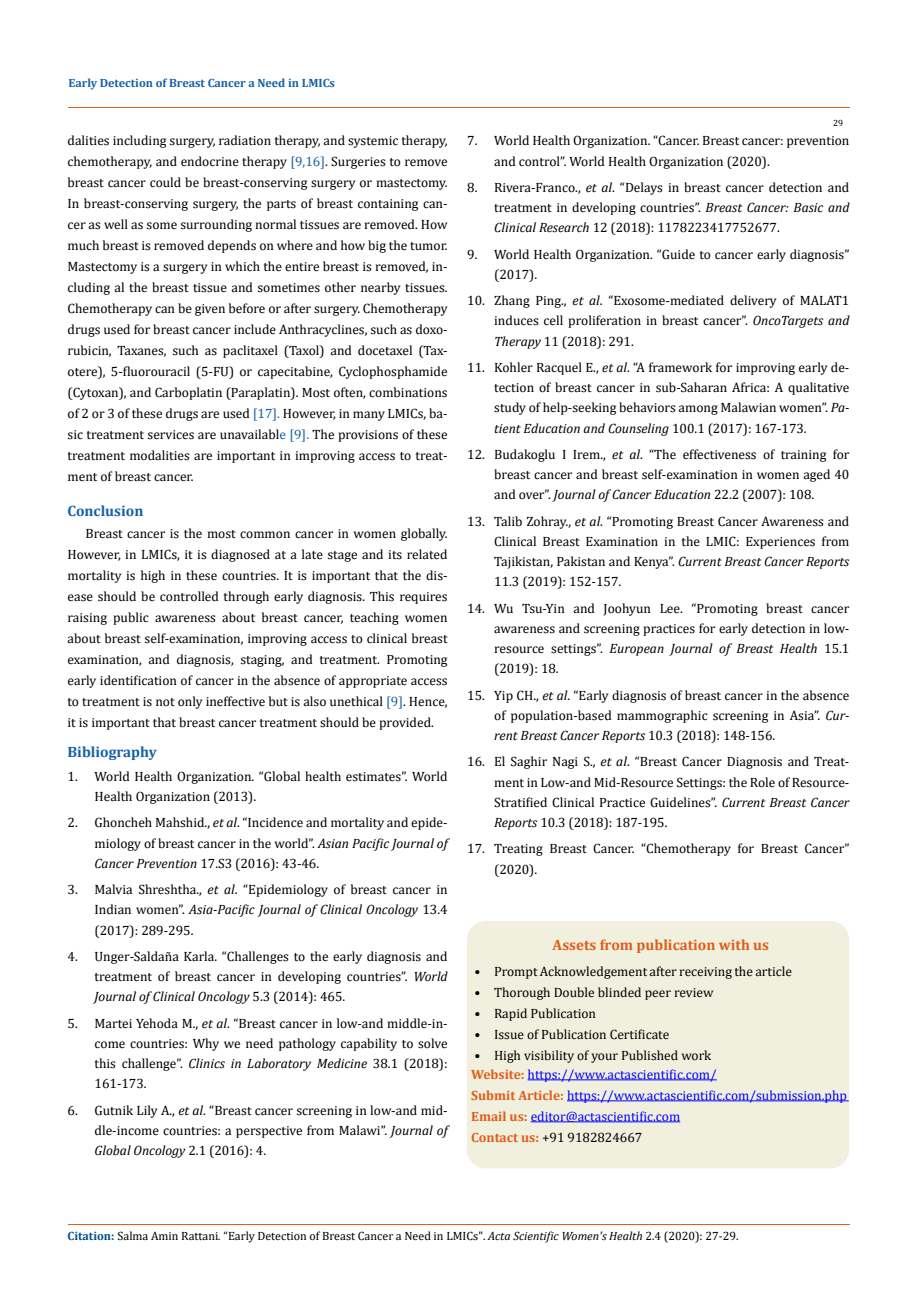
<style>
.page{position:relative;width:917px;height:1314px;background:#fff}
.page>*{position:absolute;margin:0;border:0;box-sizing:border-box;transform-origin:0 0}
.t1{font:700 15px "Cambria";color:#e05d1a}
.t2{font:700 15px "Cambria";color:#1560a6}
.t3{font:13.5px/20.2px "Cambria";color:#000;text-align:justify}
.t4{font:13.5px/21px "Cambria";color:#00f}
.t5{font:12px "Cambria";color:#000}
.t6{font:700 12px "Cambria";color:#1560a6}
.t7{font:9px "Cambria";color:#000}
.s1{color:#1560a6}
.s2{font-style:italic}
.s3{font-weight:700;color:#e05d1a}
.s4{color:#000}
.s5{font-weight:700;color:#035089}
</style>
<div class="page">
<div style="left:467px;top:922px;width:381px;height:246px;background:#f1f0de;border-radius:18px"></div>
<div style="left:467px;top:921px;width:382px;height:247px;border:2px solid #f1f0de;border-radius:18px"></div>
<hr style="left:527px;top:1079px;width:189px;height:1px;background:#00f">
<hr style="left:567px;top:1100px;width:281px;height:1px;background:#00f">
<hr style="left:530px;top:1121px;width:150px;height:1px;background:#00f">
<hr style="left:68px;top:108px;width:781px;height:1px;background:#e05d1a">
<hr style="left:68px;top:1225px;width:781px;height:1px;background:#e05d1a">
<p class="t6" style="left:69px;top:74px;width:268px">Early Detection of Breast Cancer a Need in LMICs</p>
<p class="t3" style="left:68px;top:130px;width:381px;line-height:21px">dalities including surgery, radiation therapy, and systemic therapy, chemotherapy, and endocrine therapy <span class="s1">[9,16]</span>. Surgeries to remove breast cancer could be breast-conserving surgery or mastectomy.<br>In breast-conserving surgery, the parts of breast containing can&shy;cer as well as some surrounding normal tissues are removed. How much breast is removed depends on where and how big the tumor.<br>Mastectomy is a surgery in which the entire breast is removed, in&shy;cluding al the breast tissue and sometimes other nearby tissues.<br>Chemotherapy can be given before or after surgery. Chemotherapy drugs used for breast cancer include Anthracyclines, such as doxo&shy;rubicin, Taxanes, such as paclitaxel (Taxol) and docetaxel (Tax&shy;otere), 5-fluorouracil (5-FU) or capecitabine, Cyclophosphamide (Cytoxan), and Carboplatin (Paraplatin). Most often, combinations of 2 or 3 of these drugs are used <span class="s1">[17].</span> However, in many LMICs, ba&shy;sic treatment services are unavailabl<span class="s1">e [9].</span> The provisions of these treatment modalities are important in improving access to treat&shy;ment of breast cancer.</p>
<p class="t2" style="left:68px;top:500px;width:77px">Conclusion</p>
<p class="t3" style="left:68px;top:522px;width:381px;line-height:21px;text-indent:18px">Breast cancer is the most common cancer in women globally.<br>However, in LMICs, it is diagnosed at a late stage and its related mortality is high in these countries. It is important that the dis&shy;ease should be controlled through early diagnosis. This requires raising public awareness about breast cancer, teaching women about breast self-examination, improving access to clinical breast examination, and diagnosis, staging, and treatment. Promoting early identification of cancer in the absence of appropriate access to treatment is not only ineffective but is also unethical <span class="s1">[9]</span>. Hence, it is important that breast cancer treatment should be provided.</p>
<p class="t2" style="left:68px;top:741px;width:91px">Bibliography</p>
<p class="t3" style="left:94px;top:766px;width:354px;text-indent:-27px">1. World Health Organization. “Global health estimates”. World<br>Health Organization (2013).</p>
<p class="t3" style="left:95px;top:813px;width:354px;text-indent:-27px">2. Ghoncheh Mahshid., <span class="s2">et al</span>. “Incidence and mortality and epide&shy;miology of breast cancer in the world”. <span class="s2">Asian Pacific Journal of Cancer Prevention</span> 17.S3 (2016): 43-46.</p>
<p class="t3" style="left:94px;top:879px;width:354px;text-indent:-27px">3. Malvia Shreshtha., <span class="s2">et al</span>. “Epidemiology of breast cancer in Indian women”. <span class="s2">Asia‐Pacific Journal of Clinical Oncology</span> 13.4 (2017): 289-295.</p>
<p class="t3" style="left:94px;top:946px;width:354px;text-indent:-27px">4. Unger-Saldaña Karla. “Challenges to the early diagnosis and treatment of breast cancer in developing countries”. <span class="s2">World Journal of Clinical Oncology</span> 5.3 (2014): 465.</p>
<p class="t3" style="left:94px;top:1013px;width:354px;text-indent:-27px">5. Martei Yehoda M., <span class="s2">et al</span>. “Breast cancer in low-and middle-in&shy;come countries: Why we need pathology capability to solve this challenge”. <span class="s2">Clinics in Laboratory Medicine</span> 38.1 (2018):<br>161-173.</p>
<p class="t3" style="left:94px;top:1100px;width:354px;text-indent:-27px">6. Gutnik Lily A., <span class="s2">et al</span>. “Breast cancer screening in low-and mid&shy;dle-income countries: a perspective from Malawi”. <span class="s2">Journal of Global Oncology</span> 2.1 (2016): 4.</p>
<p class="t7" style="left:833px;top:118px;width:11px">29</p>
<p class="t3" style="left:494px;top:131px;width:357px;text-indent:-27px">7. World Health Organization. “Cancer. Breast cancer: prevention and control”. World Health Organization (2020).</p>
<p class="t3" style="left:494px;top:177px;width:357px;text-indent:-27px">8. Rivera-Franco., <span class="s2">et al</span>. “Delays in breast cancer detection and treatment in developing countries”. <span class="s2">Breast Cancer: Basic and Clinical Research</span> 12 (2018): 1178223417752677.</p>
<p class="t3" style="left:494px;top:244px;width:357px;text-indent:-27px">9. World Health Organization. “Guide to cancer early diagnosis” (2017).</p>
<p class="t3" style="left:494px;top:290px;width:357px;text-indent:-27px">10. Zhang Ping., <span class="s2">et al</span>. “Exosome-mediated delivery of MALAT1 induces cell proliferation in breast cancer”. <span class="s2">OncoTargets and Therapy</span> 11 (2018): 291.</p>
<p class="t3" style="left:494px;top:357px;width:357px;text-indent:-27px">11. Kohler Racquel E., <span class="s2">et al</span>. “A framework for improving early de&shy;tection of breast cancer in sub-Saharan Africa: A qualitative study of help-seeking behaviors among Malawian women”. <span class="s2">Pa&shy;tient Education and Counseling</span> 100.1 (2017): 167-173.</p>
<p class="t3" style="left:494px;top:444px;width:357px;text-indent:-27px">12. Budakoglu I Irem., <span class="s2">et al</span>. “The effectiveness of training for breast cancer and breast self-examination in women aged 40 and over”. <span class="s2">Journal of Cancer Education</span> 22.2 (2007): 108.</p>
<p class="t3" style="left:494px;top:511px;width:357px;text-indent:-27px">13. Talib Zohray., <span class="s2">et al</span>. “Promoting Breast Cancer Awareness and Clinical Breast Examination in the LMIC: Experiences from Tajikistan, Pakistan and Kenya”. <span class="s2">Current Breast Cancer Reports </span>11.3 (2019): 152-157.</p>
<p class="t3" style="left:494px;top:598px;width:357px;text-indent:-27px">14. Wu Tsu-Yin and Joohyun Lee. “Promoting breast cancer awareness and screening practices for early detection in low&shy;resource settings”. <span class="s2">European Journal of Breast Health</span> 15.1 (2019): 18.</p>
<p class="t3" style="left:494px;top:685px;width:357px;text-indent:-27px">15. Yip CH., <span class="s2">et al</span>. “Early diagnosis of breast cancer in the absence of population-based mammographic screening in Asia”. <span class="s2">Cur&shy;rent Breast Cancer Reports</span> 10.3 (2018): 148-156.</p>
<p class="t3" style="left:494px;top:751px;width:357px;text-indent:-27px">16. El Saghir Nagi S., <span class="s2">et al</span>. “Breast Cancer Diagnosis and Treat&shy;ment in Low-and Mid-Resource Settings: the Role of Resource-Stratified Clinical Practice Guidelines”. <span class="s2">Current Breast Cancer Reports</span> 10.3 (2018): 187-195.</p>
<p class="t3" style="left:494px;top:838px;width:357px;text-indent:-27px">17. Treating Breast Cancer. “Chemotherapy for Breast Cancer” (2020).</p>
<p class="t1" style="left:552px;top:934px;width:218px">Assets from publication with us</p>
<p class="t3" style="left:474px;top:961px;width:319px">• Prompt Acknowledgement after receiving the article</p>
<p class="t3" style="left:474px;top:982px;width:240px">• Thorough Double blinded peer review</p>
<p class="t3" style="left:474px;top:1003px;width:123px">• Rapid Publication</p>
<p class="t3" style="left:474px;top:1024px;width:196px">• Issue of Publication Certificate</p>
<p class="t3" style="left:474px;top:1045px;width:238px">• High visibility of your Published work</p>
<p class="t4" style="left:471px;top:1064px;width:377px"><span class="s3">Website:</span> https://www.actascientific.com/<br><span class="s3">Submit Article:</span> https://www.actascientific.com/submission.php <span class="s3">Email us:</span> editor@actascientific.com<br><span class="s3">Contact us:</span> <span class="s4">+91 9182824667</span></p>
<p class="t5" style="left:68px;top:1229px;width:672px"><span class="s5">Citation:</span> Salma Amin Rattani<span class="s2">.</span> “Early Detection of Breast Cancer a Need in LMICs". <span class="s2">Acta Scientific Women's Health</span> 2.4 (2020): 27-29.</p>
</div>
